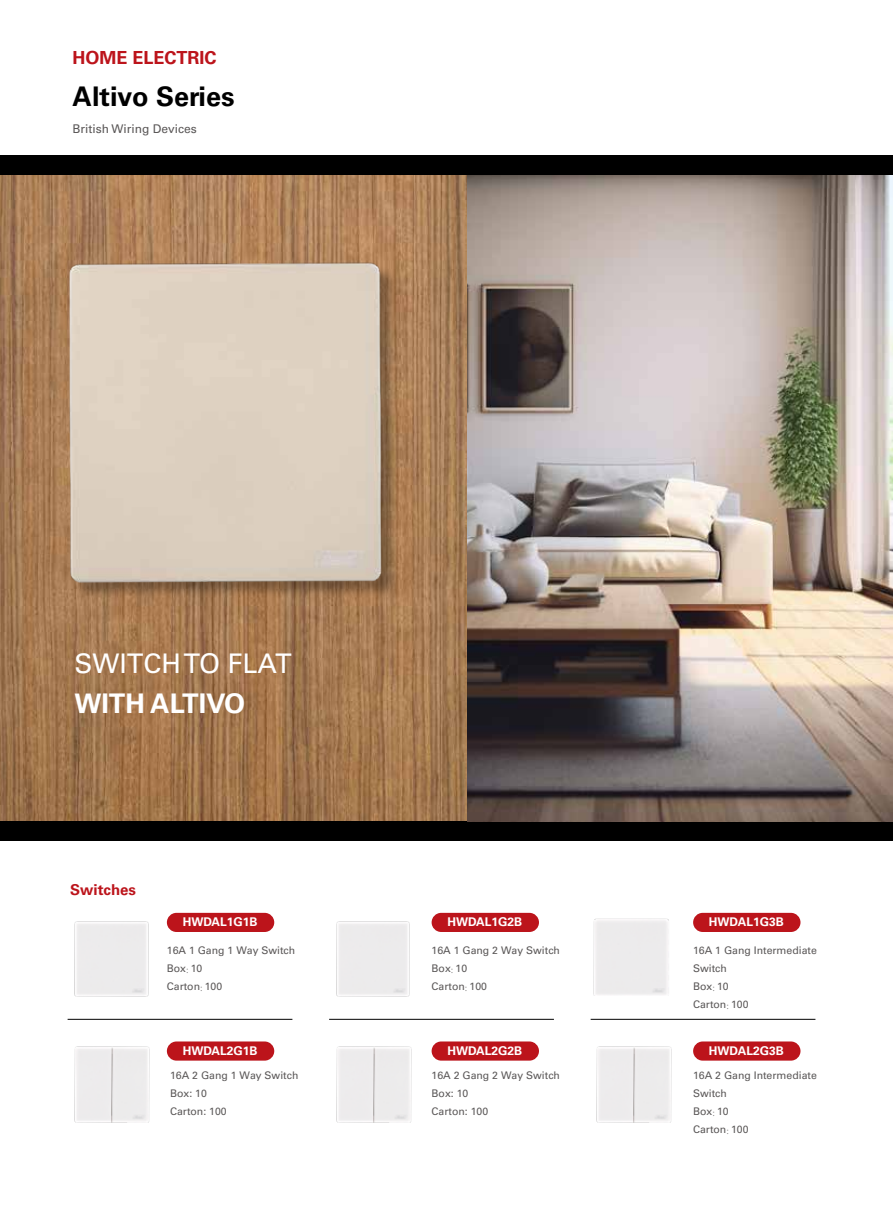
<style>
.page{position:relative;width:893px;height:1212px;background:#fff}
.page>*{position:absolute;margin:0;border:0;box-sizing:border-box;transform-origin:0 0}
.t1{font:700 27px "Univers LT Std";color:#000}
.t2{font:27px "Univers LT Std";color:#fff}
.t3{font:700 27px "Univers LT Std";color:#fff}
.t4{font:700 18px "Univers LT Std";color:#bc141b}
.t5{font:700 15px "Univers LT Std";color:#bc141b}
.t6{font:700 12px "Univers LT Std";color:#fff}
.t7{font:12px "Univers LT Std";color:#5a5757}
.t8{font:10.5px/18px "Univers LT Std";color:#5a5757}
.s1{font-family:"Adobe Song Std";font-weight:300}
</style>
<div class="page">
<img style="left:0;top:175px;width:468px;height:646px">
<div style="left:0;top:821px;width:893px;height:20px;background:#000"></div>
<img style="left:3px;top:204px;width:435px;height:431px">
<img style="left:468px;top:175px;width:425px;height:646px">
<hr style="left:68px;top:1019px;width:224px;height:1px;background:#000">
<hr style="left:329px;top:1019px;width:225px;height:1px;background:#000">
<hr style="left:591px;top:1019px;width:224px;height:1px;background:#000">
<img style="left:74px;top:1046px;width:76px;height:76px">
<img style="left:336px;top:1046px;width:76px;height:76px">
<img style="left:596px;top:1046px;width:76px;height:76px">
<div style="left:167px;top:913px;width:107px;height:19px;background:#bc141b;border-radius:10px"></div>
<div style="left:167px;top:1041px;width:107px;height:19px;background:#bc141b;border-radius:10px"></div>
<div style="left:432px;top:913px;width:107px;height:19px;background:#bc141b;border-radius:10px"></div>
<div style="left:432px;top:1041px;width:107px;height:19px;background:#bc141b;border-radius:10px"></div>
<div style="left:693px;top:913px;width:107px;height:19px;background:#bc141b;border-radius:10px"></div>
<div style="left:693px;top:1041px;width:107px;height:19px;background:#bc141b;border-radius:10px"></div>
<div style="left:0;top:155px;width:893px;height:20px;background:#000"></div>
<h2 class="t4" style="left:73px;top:51px;width:146px">HOME ELECTRIC</h2>
<h1 class="t1" style="left:73px;top:87px;width:163px">Altivo Series</h1>
<p class="t7" style="left:73px;top:124px;width:126px">British Wiring Devices</p>
<h1 class="t2" style="left:74px;top:653px;width:219px">SWITCH TO FLAT</h1>
<h1 class="t3" style="left:74px;top:694px;width:172px">WITH ALTIVO</h1>
<h3 class="t5" style="left:70px;top:884px;width:67px">Switches</h3>
<p class="t6" style="left:183px;top:918px;width:76px">HWDAL1G1B</p>
<p class="t6" style="left:447px;top:918px;width:76px">HWDAL1G2B</p>
<p class="t6" style="left:709px;top:918px;width:76px">HWDAL1G3B</p>
<p class="t8" style="left:432px;top:943px;width:130px">16A 1 Gang 2 Way Switch<br>Box<span class="s1">:</span> 10<br>Carton<span class="s1">:</span> 100</p>
<p class="t8" style="left:167px;top:943px;width:130px">16A 1 Gang 1 Way Switch<br>Box<span class="s1">:</span> 10<br>Carton<span class="s1">:</span> 100</p>
<p class="t8" style="left:693px;top:943px;width:125px">16A 1 Gang Intermediate<br>Switch<br>Box<span class="s1">:</span> 10<br>Carton<span class="s1">:</span> 100</p>
<p class="t6" style="left:183px;top:1046px;width:76px">HWDAL2G1B</p>
<p class="t8" style="left:170px;top:1068px;width:130px">16A 2 Gang 1 Way Switch<br>Box: 10<br>Carton: 100</p>
<p class="t6" style="left:447px;top:1046px;width:76px">HWDAL2G2B</p>
<p class="t6" style="left:709px;top:1046px;width:76px">HWDAL2G3B</p>
<p class="t8" style="left:432px;top:1068px;width:130px">16A 2 Gang 2 Way Switch<br>Box: 10<br>Carton: 100</p>
<p class="t8" style="left:693px;top:1068px;width:125px">16A 2 Gang Intermediate<br>Switch<br>Box<span class="s1">:</span> 10<br>Carton<span class="s1">:</span> 100</p>
</div>
